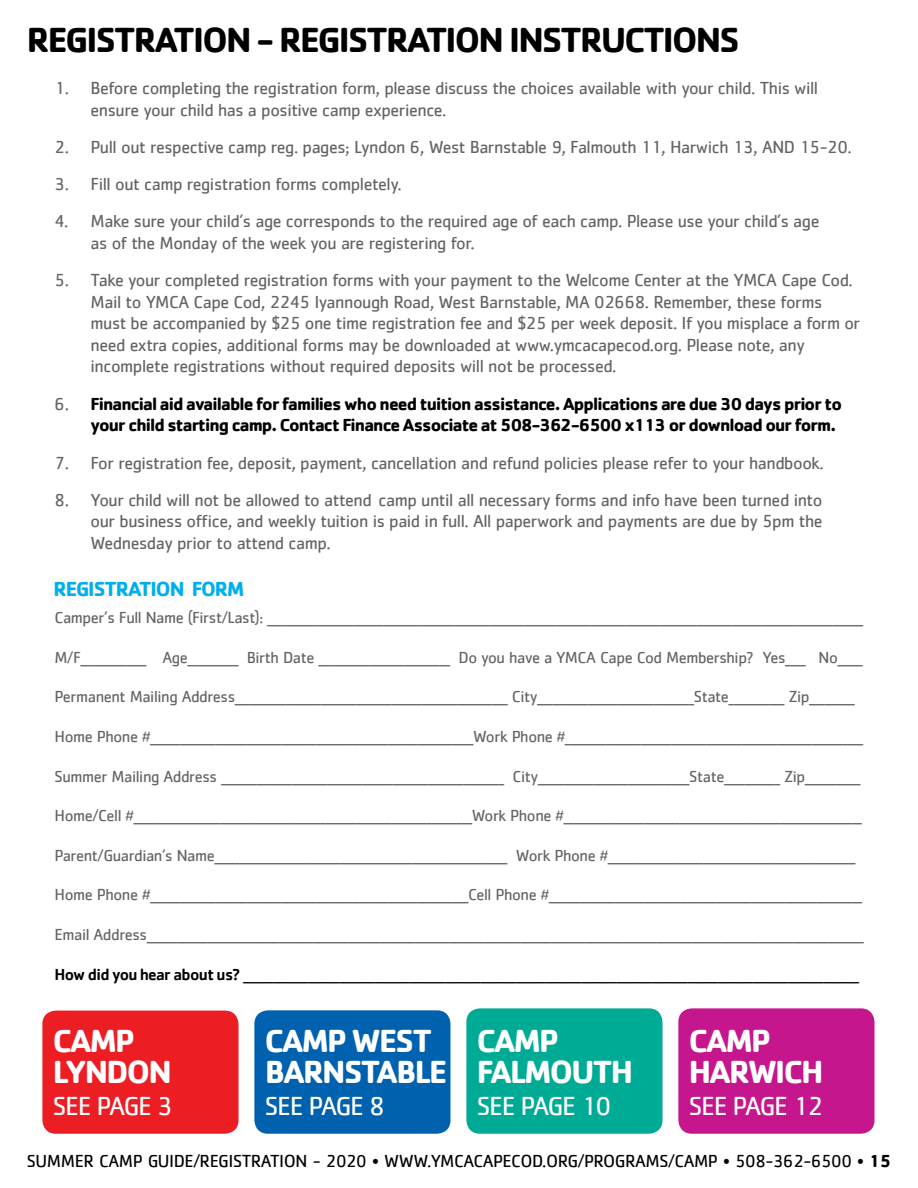
<style>
.page{position:relative;width:918px;height:1188px;background:#fff}
.page>*{position:absolute;margin:0;border:0;box-sizing:border-box;transform-origin:0 0}
.t1{font:700 36px "Cachet";letter-spacing:-.05em;color:#000}
.t2{font:700 33px/31.2px "Cachet";letter-spacing:-.05em;color:#fff}
.t3{font:27px "Cachet";letter-spacing:-.05em;color:#fff}
.t4{font:700 21px "Cachet";letter-spacing:-.05em;color:#00aeef}
.t5{font:18px/21.6px "Cachet";letter-spacing:-.025em;color:#636466}
.t6{font:700 18px/21.6px "Cachet";letter-spacing:-.05em;color:#000}
.t7{font:18px "Cachet";letter-spacing:-.025em;color:#000}
.t8{font:16.5px "Cachet";letter-spacing:-.025em;color:#636466}
.t9{font:16.5px "Cachet";color:#000}
.s1{font-weight:400;color:#636466}
.s2{font-weight:500}
.s3{font-weight:700}
</style>
<div class="page">
<div style="left:42px;top:1011px;width:197px;height:123px;background:#ed1d24;border-radius:14px"></div>
<div style="left:254px;top:1010px;width:197px;height:124px;background:#0061af;border-radius:14px"></div>
<div style="left:466px;top:1008px;width:197px;height:126px;background:#00ab95;border-radius:14px"></div>
<div style="left:678px;top:1008px;width:197px;height:126px;background:#c6168d;border-radius:14px"></div>
<h1 class="t1" style="left:27px;top:17px;width:714px">REGISTRATION - REGISTRATION INSTRUCTIONS</h1>
<p class="t5" style="left:91px;top:77px;width:729px;text-indent:-36px">1. Before completing the registration form, please discuss the choices available with your child. This will ensure your child has a positive camp experience.</p>
<p class="t5" style="left:55px;top:136px;width:799px">2. Pull out respective camp reg. pages; Lyndon 6, West Barnstable 9, Falmouth 11, Harwich 13, AND 15-20.</p>
<p class="t5" style="left:55px;top:173px;width:349px">3. Fill out camp registration forms completely.</p>
<p class="t5" style="left:91px;top:210px;width:730px;text-indent:-36px">4. Make sure your child’s age corresponds to the required age of each camp. Please use your child’s age as of the Monday of the week you are registering for.</p>
<p class="t5" style="left:91px;top:269px;width:771px;text-indent:-36px">5. Take your completed registration forms with your payment to the Welcome Center at the YMCA Cape Cod.<br>Mail to YMCA Cape Cod, 2245 Iyannough Road, West Barnstable, MA 02668. Remember, these forms must be accompanied by $25 one time registration fee and $25 per week deposit. If you misplace a form or need extra copies, additional forms may be downloaded at www.ymcacapecod.org. Please note, any incomplete registrations without required deposits will not be processed.</p>
<p class="t6" style="left:91px;top:392px;width:753px;text-indent:-36px"><span class="s1">6.</span> Financial aid available for families who need tuition assistance. Applications are due 30 days prior to your child starting camp. Contact Finance Associate at 508-362-6500 x113 or download our form.</p>
<p class="t5" style="left:55px;top:451px;width:771px">7. For registration fee, deposit, payment, cancellation and refund policies please refer to your handbook.</p>
<p class="t5" style="left:91px;top:489px;width:734px;text-align:justify;text-indent:-36px">8. Your child will not be allowed to attend camp until all necessary forms and info have been turned into our business office, and weekly tuition is paid in full. All paperwork and payments are due by 5pm the Wednesday prior to attend camp.</p>
<p class="t4" style="left:53px;top:576px;width:192px">REGISTRATION FORM</p>
<p class="t8" style="left:55px;top:608px;width:810px">Camper’s Full Name (First/Last): ______________________________________________________________________________________________________________________</p>
<p class="t8" style="left:55px;top:648px;width:810px">M/F_____________ Age__________ Birth Date __________________________ Do you have a YMCA Cape Cod Membership? Yes____ No_____</p>
<p class="t8" style="left:55px;top:687px;width:802px">Permanent Mailing Address______________________________________________________ City_______________________________State___________ Zip_________</p>
<p class="t8" style="left:55px;top:727px;width:810px">Home Phone #________________________________________________________________Work Phone #___________________________________________________________</p>
<p class="t8" style="left:55px;top:767px;width:808px">Summer Mailing Address ________________________________________________________ City______________________________State___________ Zip___________</p>
<p class="t8" style="left:55px;top:806px;width:809px">Home/Cell #___________________________________________________________________Work Phone #___________________________________________________________</p>
<p class="t8" style="left:55px;top:846px;width:803px">Parent/Guardian’s Name__________________________________________________________ Work Phone #_________________________________________________</p>
<p class="t8" style="left:55px;top:885px;width:809px">Home Phone #_______________________________________________________________Cell Phone #______________________________________________________________</p>
<p class="t8" style="left:55px;top:925px;width:811px">Email Address______________________________________________________________________________________________________________________________________________</p>
<p class="t9" style="left:55px;top:965px;width:806px"><span class="s2">How did you hear about us?</span> __________________________________________________________________________________________________________________________</p>
<h2 class="t2" style="left:53px;top:1024px;width:120px">CAMP<br>LYNDON</h2>
<h3 class="t3" style="left:53px;top:1090px;width:121px">SEE PAGE 3</h3>
<h2 class="t2" style="left:265px;top:1024px;width:184px">CAMP WEST<br>BARNSTABLE</h2>
<h3 class="t3" style="left:265px;top:1090px;width:121px">SEE PAGE 8</h3>
<h2 class="t2" style="left:477px;top:1024px;width:158px">CAMP<br>FALMOUTH</h2>
<h3 class="t3" style="left:477px;top:1090px;width:136px">SEE PAGE 10</h3>
<h2 class="t2" style="left:689px;top:1024px;width:136px">CAMP<br>HARWICH</h2>
<h3 class="t3" style="left:689px;top:1090px;width:136px">SEE PAGE 12</h3>
<p class="t7" style="left:27px;top:1151px;width:866px">SUMMER CAMP GUIDE/REGISTRATION - 2020 • WWW.YMCACAPECOD.ORG/PROGRAMS/CAMP • 508-362-6500 • <span class="s3">15</span></p>
</div>
